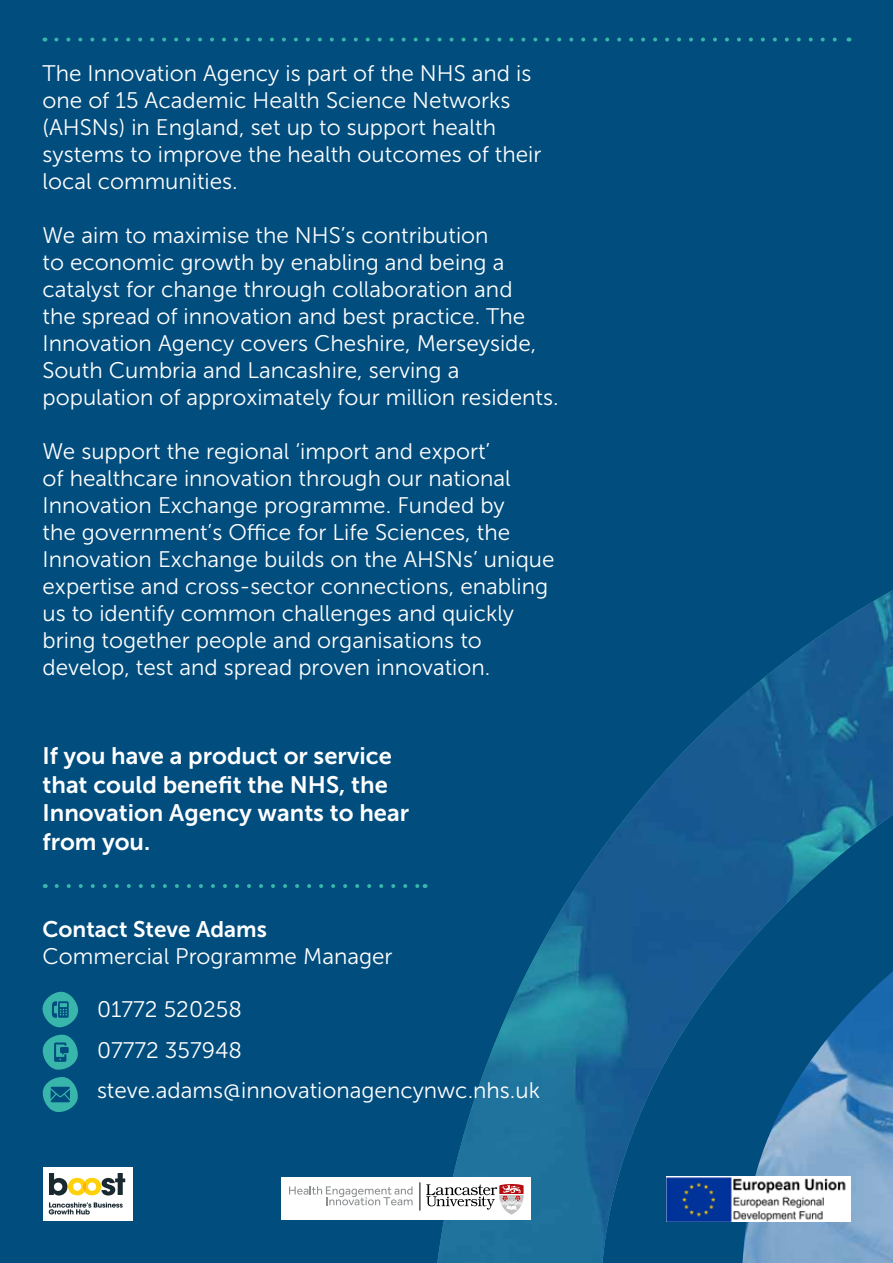
<style>
.page{position:relative;width:893px;height:1263px;background:#014d7e}
.page>*{position:absolute;margin:0;border:0;box-sizing:border-box;transform-origin:0 0}
.t1{font:23.7px/28.5px "Museo Sans 700";color:#fff}
.t2{font:22.5px/27px "Museo Sans 300";color:#fff}
.t3{font:22.5px "Museo Sans 700";color:#fff}
</style>
<div class="page">
<img style="left:437px;top:590px;width:456px;height:673px">
<svg style="left:726px;top:769px;width:167px;height:494px"></svg>
<img style="left:743px;top:971px;width:150px;height:292px">
<svg style="left:42px;top:991px;width:36px;height:37px"></svg>
<svg style="left:42px;top:1034px;width:36px;height:36px"></svg>
<svg style="left:57px;top:884px;width:362px;height:4px"></svg>
<svg style="left:56px;top:38px;width:793px;height:4px"></svg>
<svg style="left:666px;top:1221px;width:184px;height:1px"></svg>
<img style="left:666px;top:1177px;width:184px;height:44px">
<div style="left:43px;top:1167px;width:89px;height:53px;background:#fff"></div>
<svg style="left:49px;top:1202px;width:74px;height:12px"></svg>
<svg style="left:49px;top:1173px;width:76px;height:22px"></svg>
<div style="left:281px;top:1177px;width:250px;height:42px;background:#fff"></div>
<svg style="left:289px;top:1186px;width:124px;height:19px"></svg>
<svg style="left:420px;top:1182px;width:104px;height:32px"></svg>
<svg style="left:42px;top:1077px;width:36px;height:35px"></svg>
<p class="t2" style="left:43px;top:60px;width:500px">The Innovation Agency is part of the NHS and is one of 15 Academic Health Science Networks (AHSNs) in England, set up to support health systems to improve the health outcomes of their local communities.</p>
<p class="t2" style="left:43px;top:222px;width:518px">We aim to maximise the NHS’s contribution<br>to economic growth by enabling and being a catalyst for change through collaboration and<br>the spread of innovation and best practice. The Innovation Agency covers Cheshire, Merseyside, South Cumbria and Lancashire, serving a population of approximately four million residents.</p>
<p class="t2" style="left:43px;top:438px;width:514px">We support the regional ‘import and export’<br>of healthcare innovation through our national Innovation Exchange programme. Funded by<br>the government’s Office for Life Sciences, the Innovation Exchange builds on the AHSNs’ unique expertise and cross-sector connections, enabling us to identify common challenges and quickly bring together people and organisations to develop, test and spread proven innovation.</p>
<p class="t1" style="left:42px;top:742px;width:368px">If you have a product or service that could benefit the NHS, the<br>Innovation Agency wants to hear from you.</p>
<p class="t3" style="left:42px;top:916px;width:226px">Contact Steve Adams</p>
<p class="t2" style="left:42px;top:942px;width:352px">Commercial Programme Manager</p>
<p class="t2" style="left:97px;top:989px;width:444px;line-height:40.5px">01772 520258<br>07772 357948 steve.adams@innovationagencynwc.nhs.uk</p>
</div>
